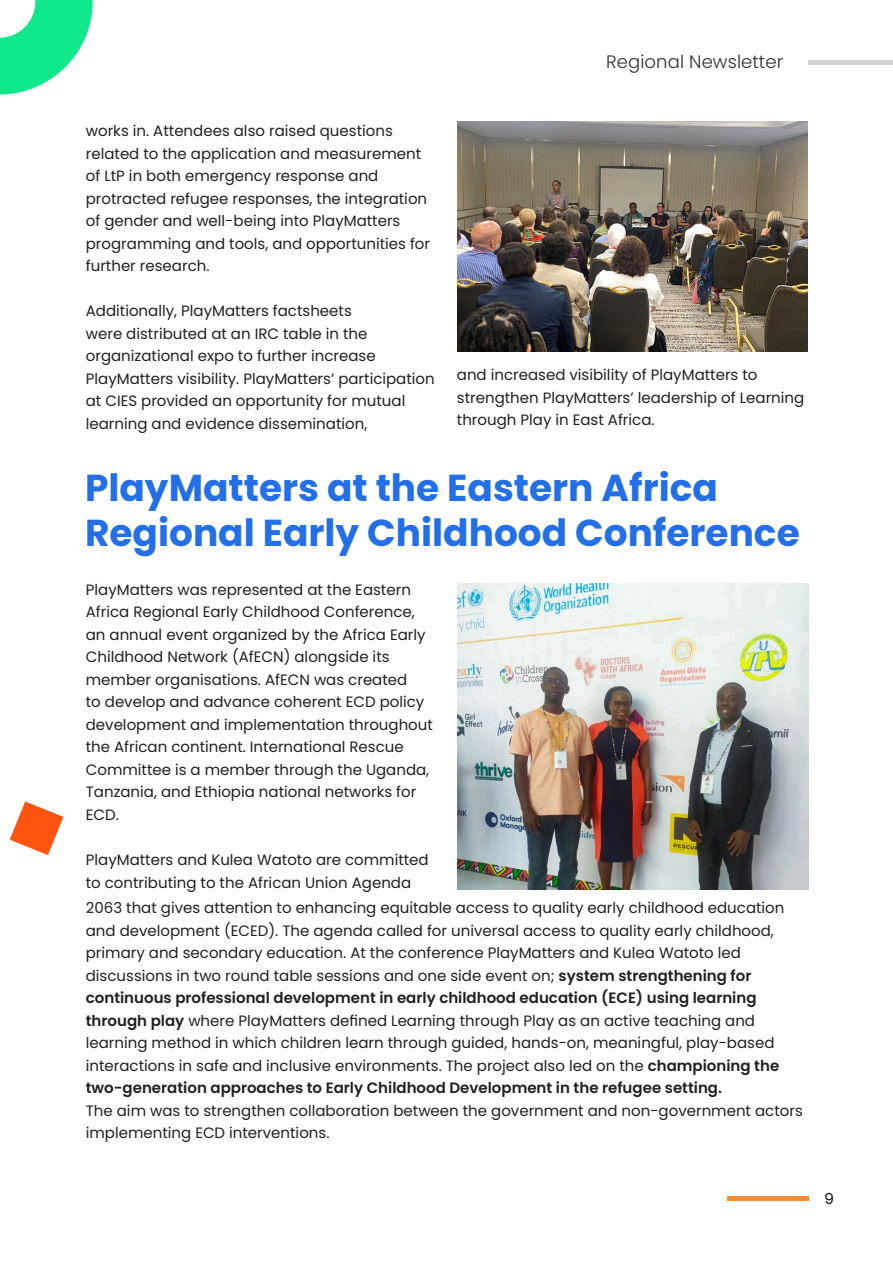
<style>
.page{position:relative;width:893px;height:1263px;background:#fff}
.page>*{position:absolute;margin:0;border:0;box-sizing:border-box;transform-origin:0 0}
.Headline{font:700 37.5px/45px "Poppins";color:#236fe7}
.t1{font:300 18px "Poppins";letter-spacing:.005em;color:#322e2f}
.t2{font:16.5px "Akzidenz Grotesk Std";color:#231f20}
.body_text{font:15px/22.5px "Poppins";color:#231f20}
.s1{font-weight:600}
</style>
<div class="page">
<hr style="left:727px;top:1197px;width:81px;height:4px;background:#f58b32">
<hr style="left:808px;top:60px;width:85px;height:4px;background:#d1d2d4">
<img style="left:457px;top:584px;width:351px;height:305px">
<svg style="left:0;top:0;width:93px;height:95px"></svg>
<img style="left:457px;top:122px;width:351px;height:229px">
<svg style="left:10px;top:801px;width:53px;height:54px"></svg>
<p class="body_text" style="left:86px;top:120px;width:346px">works in. Attendees also raised questions related to the application and measurement of LtP in both emergency response and protracted refugee responses, the integration of gender and well-being into PlayMatters programming and tools, and opportunities for further research.</p>
<p class="body_text" style="left:86px;top:300px;width:350px">Additionally, PlayMatters factsheets<br>were distributed at an IRC table in the organizational expo to further increase PlayMatters visibility. PlayMatters’ participation at CIES provided an opportunity for mutual learning and evidence dissemination,</p>
<p class="t1" style="left:606px;top:51px;width:179px">Regional Newsletter</p>
<p class="body_text" style="left:457px;top:364px;width:349px">and increased visibility of PlayMatters to strengthen PlayMatters’ leadership of Learning through Play in East Africa.</p>
<p class="Headline" style="left:85px;top:466px;width:716px">PlayMatters at the Eastern Africa<br>Regional Early Childhood Conference</p>
<p class="body_text" style="left:86px;top:578px;width:349px">PlayMatters was represented at the Eastern Africa Regional Early Childhood Conference, an annual event organized by the Africa Early Childhood Network (AfECN) alongside its member organisations. AfECN was created<br>to develop and advance coherent ECD policy development and implementation throughout the African continent. International Rescue Committee is a member through the Uganda, Tanzania, and Ethiopia national networks for ECD.</p>
<p class="body_text" style="left:86px;top:848px;width:344px">PlayMatters and Kulea Watoto are committed to contributing to the African Union Agenda</p>
<p class="body_text" style="left:86px;top:896px;width:700px">2063 that gives attention to enhancing equitable access to quality early childhood education and development (ECED). The agenda called for universal access to quality early childhood, primary and secondary education. At the conference PlayMatters and Kulea Watoto led discussions in two round table sessions and one side event on; <span class="s1">system strengthening for continuous professional development in early childhood education (ECE) using learning through play</span> where PlayMatters defined Learning through Play as an active teaching and learning method in which children learn through guided, hands-on, meaningful, play-based interactions in safe and inclusive environments. The project also led on the <span class="s1">championing the two-generation approaches to Early Childhood Development in the refugee setting.</span></p>
<p class="body_text" style="left:86px;top:1099px;width:718px">The aim was to strengthen collaboration between the government and non-government actors implementing ECD interventions.</p>
<p class="t2" style="left:824px;top:1188px;width:11px">9</p>
</div>
